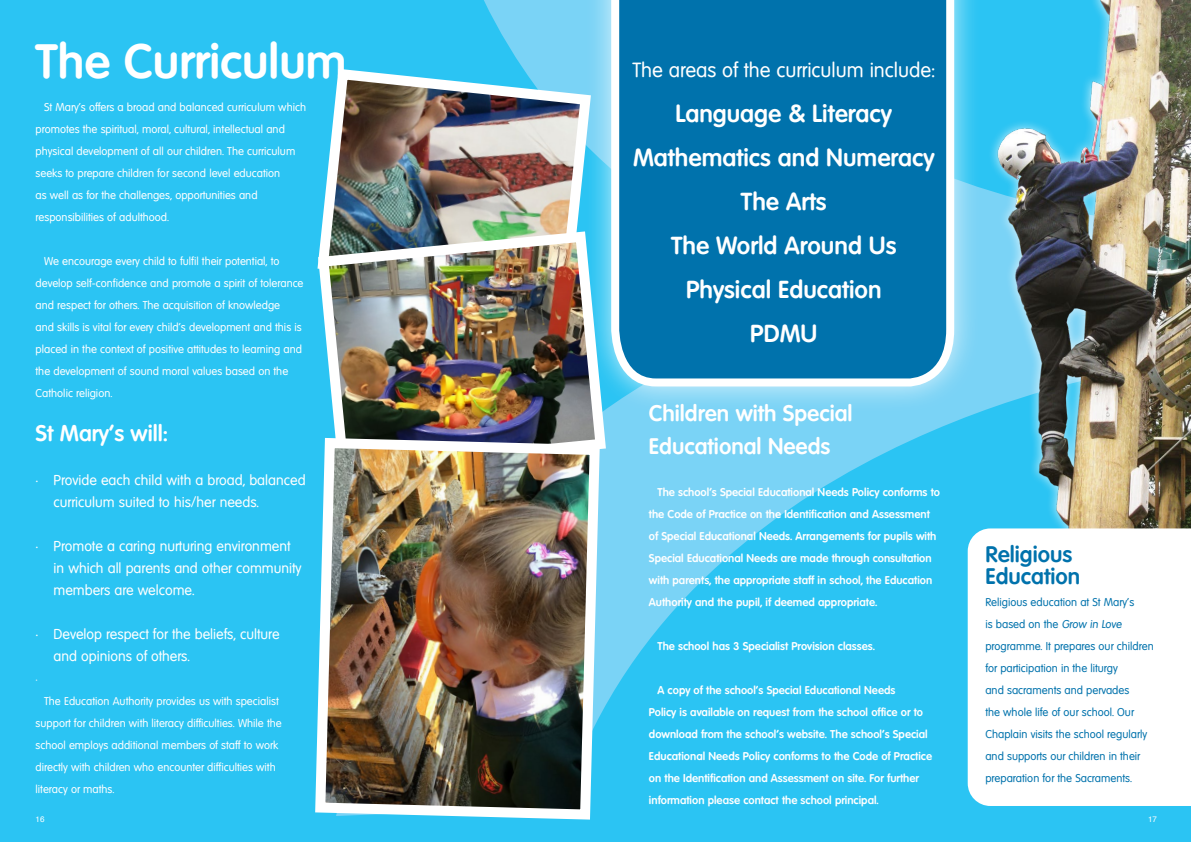
<style>
.page{position:relative;width:1191px;height:842px;background:#2bc4f3}
.page>*{position:absolute;margin:0;border:0;box-sizing:border-box;transform-origin:0 0}
.t1{font:700 47px "Volkswagen Serial";color:#fff}
.t2{font:700 24px "Volkswagen Serial";color:#fff}
.t3{font:700 22px/33px "Volkswagen Serial";color:#fff}
.t4{font:700 22px/22px "Volkswagen Serial";color:#0072ac}
.t5{font:20px "Volkswagen Serial";color:#fff}
.t6{font:14px/22px "Volkswagen Serial";color:#fff}
.t7{font:11px/22px "Volkswagen Serial";color:#fff}
.t8{font:700 11px/22px "Volkswagen Serial";color:#fff}
.t9{font:11px/22px "Volkswagen Serial";color:#0072ac}
.t10{font:8px "Helvetica";color:#fff}
.s1{font-style:italic}
</style>
<div class="page">
<svg style="left:605px;top:455px;width:275px;height:251px"></svg>
<svg style="left:484px;top:0;width:440px;height:455px;background:#73d1f5"></svg>
<img style="left:924px;top:0;width:267px;height:528px">
<div style="left:967px;top:528px;width:224px;height:278px;background:#fff"></div>
<div style="left:585px;top:0;width:395px;height:413px;background:#fff;opacity:.75"></div>
<svg style="left:607px;top:0;width:351px;height:390px;background:#147eb3"></svg>
<img style="left:322px;top:63px;width:274px;height:163px">
<img style="left:317px;top:226px;width:294px;height:254px">
<img style="left:315px;top:433px;width:290px;height:387px">
<p class="t1" style="left:36px;top:33px;width:312px">The Curriculum</p>
<p class="t7" style="left:36px;top:96px;width:272px;text-indent:9px">St Mary’s offers a broad and balanced curriculum which promotes the spiritual, moral, cultural, intellectual and physical development of all our children. The curriculum seeks to prepare children for second level education<br>as well as for the challenges, opportunities and responsibilities of adulthood.</p>
<p class="t7" style="left:36px;top:250px;width:269px;text-indent:9px">We encourage every child to fulfil their potential, to develop self-confidence and promote a spirit of tolerance and respect for others. The acquisition of knowledge<br>and skills is vital for every child’s development and this is placed in the context of positive attitudes to learning and the development of sound moral values based on the Catholic religion.</p>
<p class="t3" style="left:36px;top:417px;width:134px">St Mary’s will:</p>
<p class="t6" style="left:54px;top:469px;width:253px;text-indent:-18px">• Provide each child with a broad, balanced curriculum suited to his/her needs.</p>
<p class="t6" style="left:54px;top:535px;width:249px;text-indent:-18px">• Promote a caring nurturing environment in which all parents and other community members are welcome.</p>
<p class="t6" style="left:54px;top:623px;width:227px;text-indent:-18px">• Develop respect for the beliefs, culture and opinions of others.</p>
<p class="t7" style="left:36px;top:668px;width:4px">•</p>
<p class="t7" style="left:36px;top:690px;width:248px;text-indent:9px">The Education Authority provides us with specialist support for children with literacy difficulties. While the school employs additional members of staff to work directly with children who encounter difficulties with literacy or maths.</p>
<p class="t5" style="left:632px;top:58px;width:304px">The areas of the curriculum include:</p>
<p class="t2" style="left:675px;top:99px;width:218px">Language &amp; Literacy</p>
<p class="t2" style="left:633px;top:143px;width:303px">Mathematics and Numeracy</p>
<p class="t2" style="left:741px;top:187px;width:87px">The Arts</p>
<p class="t2" style="left:671px;top:231px;width:227px">The World Around Us</p>
<p class="t2" style="left:686px;top:275px;width:197px">Physical Education</p>
<p class="t2" style="left:750px;top:319px;width:69px">PDMU</p>
<p class="t3" style="left:649px;top:397px;width:205px">Children with Special<br>Educational Needs</p>
<p class="t8" style="left:649px;top:481px;width:293px;text-indent:9px">The school’s Special Educational Needs Policy conforms to the Code of Practice on the Identification and Assessment of Special Educational Needs. Arrangements for pupils with Special Educational Needs are made through consultation with parents, the appropriate staff in school, the Education Authority and the pupil, if deemed appropriate.</p>
<p class="t8" style="left:657px;top:635px;width:219px">The school has 3 Specialist Provision classes.</p>
<p class="t8" style="left:649px;top:679px;width:285px;text-indent:9px">A copy of the school’s Special Educational Needs<br>Policy is available on request from the school office or to download from the school’s website. The school’s Special Educational Needs Policy conforms to the Code of Practice on the Identification and Assessment on site. For further information please contact the school principal.</p>
<p class="t4" style="left:985px;top:543px;width:96px">Religious<br>Education</p>
<p class="t9" style="left:985px;top:591px;width:170px">Religious education at St Mary’s<br>is based on the <span class="s1">Grow in Love </span>programme. It prepares our children for participation in the liturgy<br>and sacraments and pervades<br>the whole life of our school. Our<br>Chaplain visits the school regularly and supports our children in their preparation for the Sacraments.</p>
<p class="t10" style="left:36px;top:813px;width:10px">16</p>
<p class="t10" style="left:1148px;top:813px;width:10px">17</p>
</div>
